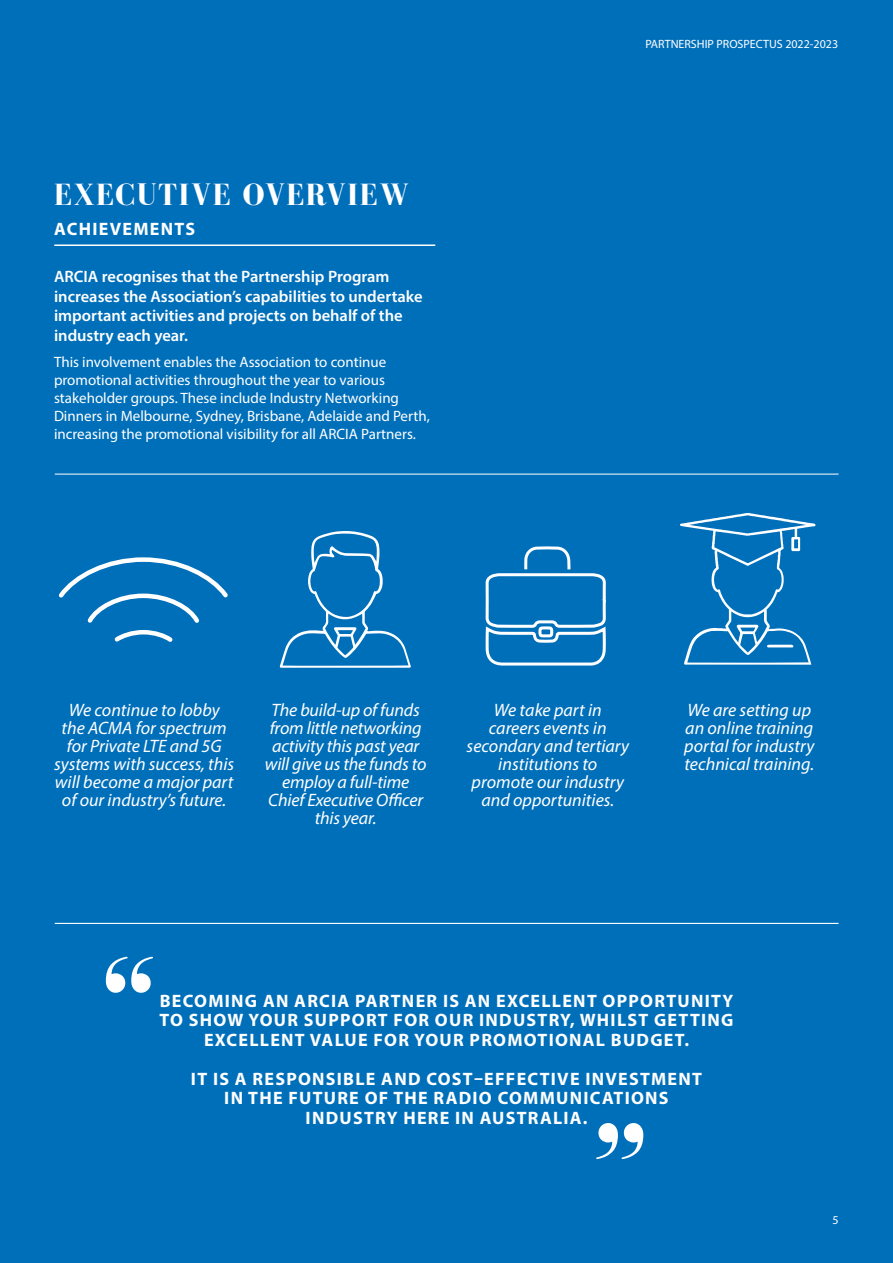
<style>
.page{position:relative;width:893px;height:1263px;background:#006fba}
.page>*{position:absolute;margin:0;border:0;box-sizing:border-box;transform-origin:0 0}
.t1{font:700 31.5px "Bodoni FLF";letter-spacing:.05em;color:#fff}
.t2{font:italic 18px/18px "Myriad Pro";color:#fff;text-align:center}
.t3{font:700 18px/19.5px "Myriad Pro";letter-spacing:.07em;color:#fff;text-align:center}
.t4{font:600 16.5px/19.5px "Myriad Pro";color:#fff}
.t5{font:15px/18px "Myriad Pro";color:#fff}
.t6{font:12px "Myriad Pro";color:#fff}
</style>
<div class="page">
<hr style="left:55px;top:244px;width:380px;height:2px;background:#fff">
<svg style="left:280px;top:531px;width:131px;height:137px"></svg>
<svg style="left:680px;top:513px;width:136px;height:152px"></svg>
<svg style="left:58px;top:557px;width:170px;height:85px"></svg>
<hr style="left:55px;top:923px;width:783px;height:1px;background:#fff">
<hr style="left:55px;top:474px;width:783px;height:1px;background:#fff">
<svg style="left:484px;top:473px;width:124px;height:193px"></svg>
<svg style="left:106px;top:957px;width:47px;height:36px"></svg>
<svg style="left:596px;top:1123px;width:47px;height:36px"></svg>
<h1 class="t1" style="left:54px;top:178px;width:356px">EXECUTIVE OVERVIEW</h1>
<p class="t3" style="left:54px;top:218px;width:142px">ACHIEVEMENTS</p>
<p class="t4" style="left:54px;top:266px;width:370px">ARCIA recognises that the Partnership Program increases the Association’s capabilities to undertake important activities and projects on behalf of the industry each year.</p>
<p class="t5" style="left:54px;top:353px;width:377px">This involvement enables the Association to continue promotional activities throughout the year to various stakeholder groups. These include Industry Networking Dinners in Melbourne, Sydney, Brisbane, Adelaide and Perth, increasing the promotional visibility for all ARCIA Partners.</p>
<p class="t6" style="left:645px;top:37px;width:194px">PARTNERSHIP PROSPECTUS 2022-2023</p>
<p class="t2" style="left:54px;top:700px;width:182px">We continue to lobby<br>the ACMA for spectrum for Private LTE and 5G systems with success, this will become a major part of our industry’s future.</p>
<p class="t2" style="left:265px;top:700px;width:163px">The build-up of funds from little networking activity this past year will give us the funds to employ a full-time<br>Chief Executive Officer this year.</p>
<p class="t2" style="left:467px;top:700px;width:164px">We take part in careers events in secondary and tertiary institutions to promote our industry and opportunities.</p>
<p class="t2" style="left:684px;top:700px;width:132px;text-align:left">We are setting up an online training portal for industry technical training.</p>
<p class="t3" style="left:159px;top:990px;width:576px">BECOMING AN ARCIA PARTNER IS AN EXCELLENT OPPORTUNITY<br>TO SHOW YOUR SUPPORT FOR OUR INDUSTRY, WHILST GETTING<br>EXCELLENT VALUE FOR YOUR PROMOTIONAL BUDGET.</p>
<p class="t3" style="left:191px;top:1068px;width:512px">IT IS A RESPONSIBLE AND COST–EFFECTIVE INVESTMENT<br>IN THE FUTURE OF THE RADIO COMMUNICATIONS<br>INDUSTRY HERE IN AUSTRALIA.</p>
<p class="t6" style="left:832px;top:1212px;width:8px">5</p>
</div>
